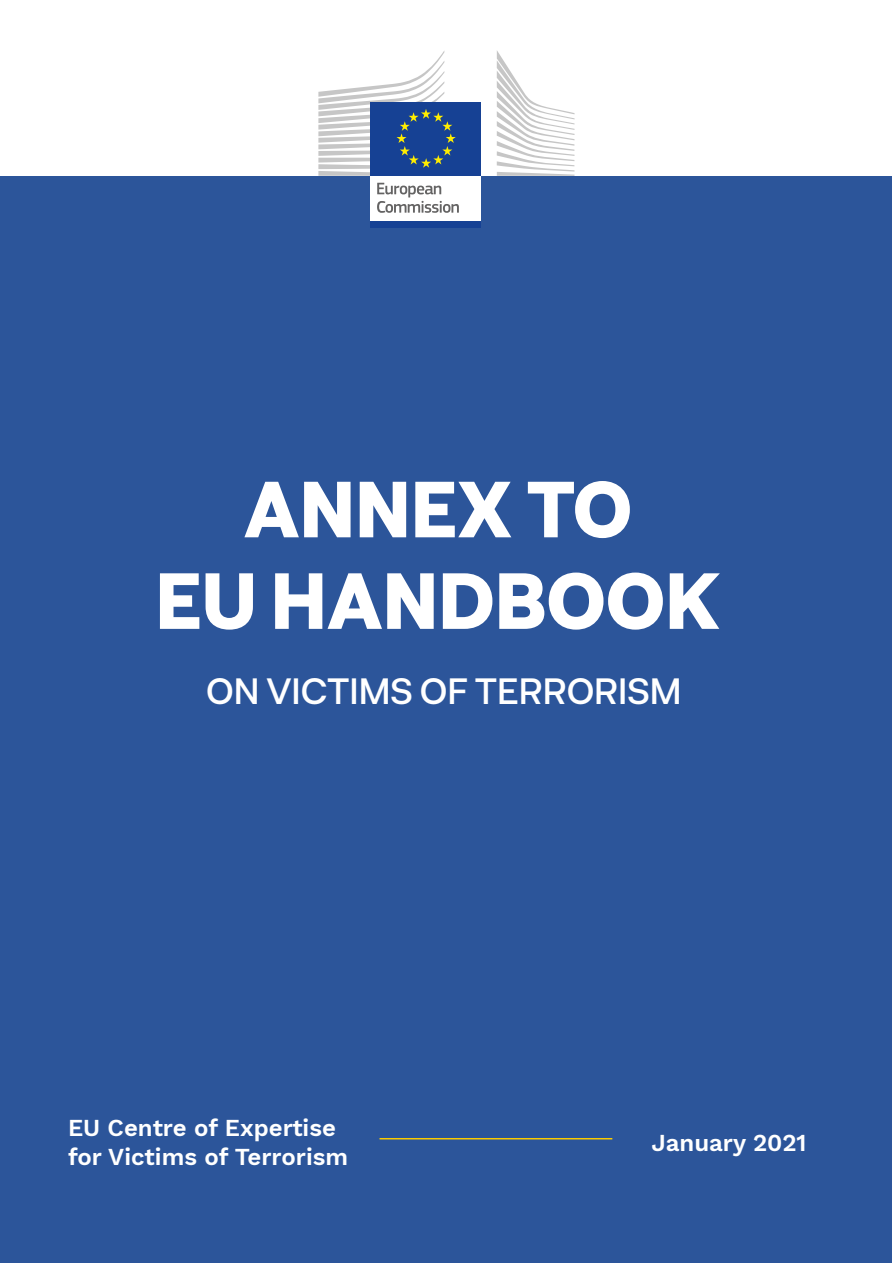
<style>
.page{position:relative;width:893px;height:1263px;background:#fff}
.page>*{position:absolute;margin:0;border:0;box-sizing:border-box;transform-origin:0 0}
.t1{font:800 76.35px/91.5px "Neurial Grotesk";color:#fff;text-align:center}
.t2{font:500 36px "Neurial Grotesk";color:#fff}
.t3{font:24px/28.8px "Work Sans";color:#fff}
</style>
<div class="page">
<div style="left:1px;top:176px;width:891px;height:1086px;background:#2c559a"></div>
<div style="left:371px;top:174px;width:110px;height:49px;background:#fff"></div>
<div style="left:371px;top:102px;width:110px;height:74px;background:#164194"></div>
<svg style="left:318px;top:51px;width:138px;height:125px"></svg>
<div style="left:371px;top:221px;width:110px;height:6px;background:#164194"></div>
<svg style="left:497px;top:51px;width:78px;height:125px"></svg>
<svg style="left:377px;top:183px;width:82px;height:30px"></svg>
<hr style="left:379px;top:1138px;width:233px;height:1px;background:#fbcb00">
<h1 class="t1" style="left:155px;top:459px;width:567px">ANNEX TO<br>EU HANDBOOK</h1>
<h2 class="t2" style="left:206px;top:665px;width:477px">ON VICTIMS OF TERRORISM</h2>
<p class="t3" style="left:68px;top:1112px;width:282px">EU Centre of Expertise for Victims of Terrorism</p>
<p class="t3" style="left:652px;top:1127px;width:156px">January 2021</p>
</div>
